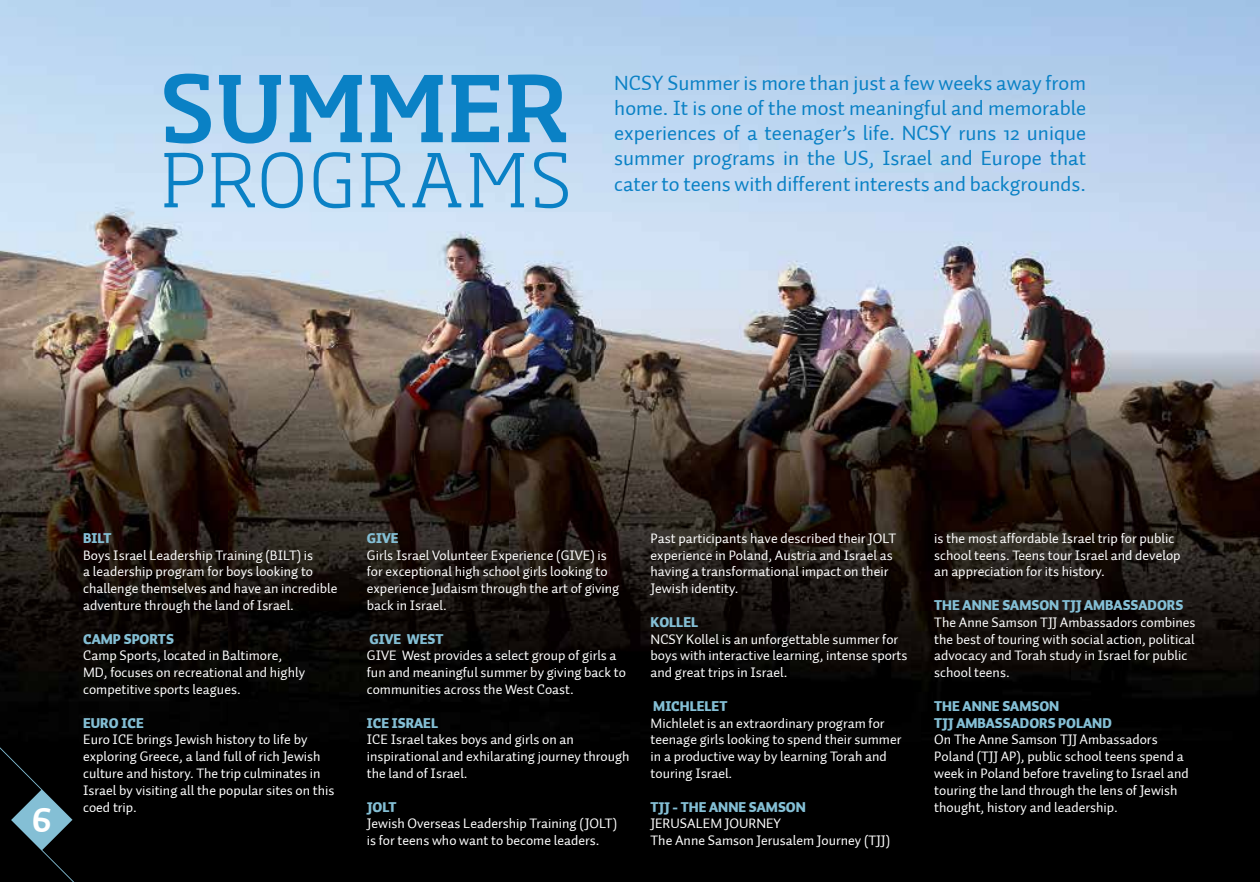
<style>
.page{position:relative;width:1260px;height:882px;background:#fff}
.page>*{position:absolute;margin:0;border:0;box-sizing:border-box;transform-origin:0 0}
.t1{font:500 90.48px "Soho Std";color:#0a81c5}
.t2{font:300 73.15px "Soho Std";letter-spacing:.05em;color:#0a81c5}
.t3{font:700 38.5px "Auto 1";color:#fff}
.t4{font:21px/25.2px "Auto 1";color:#0a81c5;text-align:justify}
.t5{font:14px/16.8px "Auto 1";color:#fff}
.t6{font:900 14px/16.8px "Auto 1";color:#84bfd5}
</style>
<div class="page">
<img style="left:0;top:0;width:1260px;height:882px">
<svg style="left:0;top:747px;width:74px;height:135px;background:#1a252a"></svg>
<h1 class="t1" style="left:160px;top:51px;width:412px">SUMMER</h1>
<h2 class="t2" style="left:161px;top:135px;width:411px">PROGRAMS</h2>
<p class="t4" style="left:614px;top:70px;width:473px">NCSY Summer is more than just a few weeks away from home. It is one of the most meaningful and memorable experiences of a teenager’s life. NCSY runs 12 unique summer programs in the US, Israel and Europe that cater to teens with different interests and backgrounds.</p>
<h3 class="t3" style="left:32px;top:794px;width:21px">6</h3>
<p class="t6" style="left:83px;top:530px;width:30px">BILT</p>
<p class="t5" style="left:83px;top:547px;width:256px">Boys Israel Leadership Training (BILT) is<br>a leadership program for boys looking to challenge themselves and have an incredible adventure through the land of Israel.</p>
<p class="t6" style="left:83px;top:631px;width:92px">CAMP SPORTS</p>
<p class="t5" style="left:83px;top:647px;width:223px">Camp Sports, located in Baltimore,<br>MD, focuses on recreational and highly competitive sports leagues.</p>
<p class="t6" style="left:83px;top:715px;width:62px">EURO ICE</p>
<p class="t5" style="left:83px;top:731px;width:253px">Euro ICE brings Jewish history to life by exploring Greece, a land full of rich Jewish culture and history. The trip culminates in Israel by visiting all the popular sites on this coed trip.</p>
<p class="t6" style="left:367px;top:530px;width:33px">GIVE</p>
<p class="t5" style="left:367px;top:547px;width:254px">Girls Israel Volunteer Experience (GIVE) is for exceptional high school girls looking to experience Judaism through the art of giving back in Israel.</p>
<p class="t6" style="left:370px;top:631px;width:75px">GIVE WEST</p>
<p class="t5" style="left:367px;top:647px;width:261px">GIVE West provides a select group of girls a fun and meaningful summer by giving back to communities across the West Coast.</p>
<p class="t6" style="left:367px;top:715px;width:73px">ICE ISRAEL</p>
<p class="t5" style="left:367px;top:731px;width:264px">ICE Israel takes boys and girls on an inspirational and exhilarating journey through the land of Israel.</p>
<p class="t6" style="left:367px;top:799px;width:31px">JOLT</p>
<p class="t5" style="left:367px;top:815px;width:252px">Jewish Overseas Leadership Training (JOLT) is for teens who want to become leaders.</p>
<p class="t5" style="left:651px;top:530px;width:247px">Past participants have described their JOLT experience in Poland, Austria and Israel as having a transformational impact on their Jewish identity.</p>
<p class="t6" style="left:651px;top:614px;width:49px">KOLLEL</p>
<p class="t5" style="left:651px;top:631px;width:258px">NCSY Kollel is an unforgettable summer for boys with interactive learning, intense sports and great trips in Israel.</p>
<p class="t6" style="left:653px;top:698px;width:76px">MICHLELET</p>
<p class="t5" style="left:651px;top:715px;width:252px">Michlelet is an extraordinary program for teenage girls looking to spend their summer in a productive way by learning Torah and touring Israel.</p>
<p class="t6" style="left:651px;top:799px;width:157px">TJJ - THE ANNE SAMSON</p>
<p class="t5" style="left:651px;top:815px;width:241px">JERUSALEM JOURNEY<br>The Anne Samson Jerusalem Journey (TJJ)</p>
<p class="t5" style="left:934px;top:530px;width:248px">is the most affordable Israel trip for public school teens. Teens tour Israel and develop an appreciation for its history.</p>
<p class="t6" style="left:934px;top:597px;width:251px">THE ANNE SAMSON TJJ AMBASSADORS</p>
<p class="t5" style="left:934px;top:614px;width:263px">The Anne Samson TJJ Ambassadors combines the best of touring with social action, political advocacy and Torah study in Israel for public school teens.</p>
<p class="t6" style="left:934px;top:698px;width:179px">THE ANNE SAMSON<br>TJJ AMBASSADORS POLAND</p>
<p class="t5" style="left:934px;top:731px;width:256px">On The Anne Samson TJJ Ambassadors Poland (TJJ AP), public school teens spend a week in Poland before traveling to Israel and touring the land through the lens of Jewish thought, history and leadership.</p>
</div>
